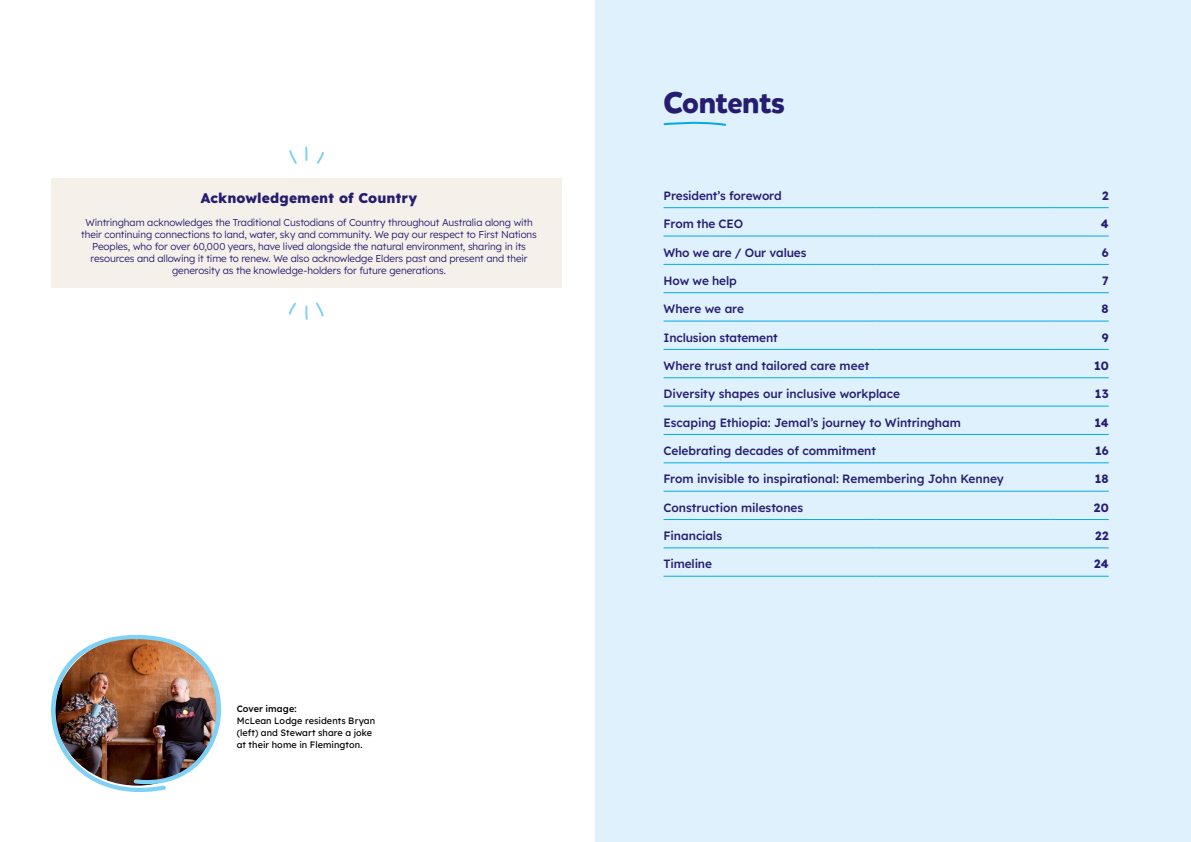
<style>
.page{position:relative;width:1191px;height:842px;background:#fff}
.page>*{position:absolute;margin:0;border:0;box-sizing:border-box;transform-origin:0 0}
.t1{font:700 30px "Mikado";letter-spacing:-.015em;color:#271d70}
.t2{font:800 14px "Lexend";letter-spacing:.01em;color:#271d70}
.t3{font:500 12px "Lexend";letter-spacing:-.01em;color:#271d70}
.t4{font:700 12px "Lexend";letter-spacing:.01em;color:#271d70}
.t5{font:300 10px/12px "Lexend";letter-spacing:-.01em;color:#271d70;text-align:center}
.t6{font:9.2px/11.7px "Lexend";letter-spacing:.01em;color:#000}
.t7{font:500 9.2px "Lexend";letter-spacing:.005em;color:#000}
</style>
<div class="page">
<div style="left:51px;top:179px;width:510px;height:109px;background:#f5f0e9"></div>
<svg style="left:289px;top:302px;width:35px;height:18px"></svg>
<svg style="left:289px;top:146px;width:35px;height:18px"></svg>
<img style="left:51px;top:634px;width:170px;height:158px">
<div style="left:595px;top:0;width:596px;height:842px;background:#def1fc"></div>
<hr style="left:663px;top:236px;width:213px;height:1px;background:#00aae7">
<hr style="left:876px;top:236px;width:174px;height:1px;background:#00aae7">
<hr style="left:1050px;top:236px;width:58px;height:1px;background:#00aae7">
<hr style="left:663px;top:264px;width:213px;height:1px;background:#00aae7">
<hr style="left:876px;top:264px;width:174px;height:1px;background:#00aae7">
<hr style="left:1050px;top:264px;width:58px;height:1px;background:#00aae7">
<hr style="left:663px;top:293px;width:213px;height:1px;background:#00aae7">
<hr style="left:876px;top:293px;width:174px;height:1px;background:#00aae7">
<hr style="left:1050px;top:293px;width:58px;height:1px;background:#00aae7">
<hr style="left:663px;top:548px;width:213px;height:1px;background:#00aae7">
<hr style="left:876px;top:548px;width:174px;height:1px;background:#00aae7">
<hr style="left:1050px;top:548px;width:58px;height:1px;background:#00aae7">
<hr style="left:663px;top:576px;width:213px;height:1px;background:#00aae7">
<hr style="left:876px;top:576px;width:174px;height:1px;background:#00aae7">
<hr style="left:1050px;top:576px;width:58px;height:1px;background:#00aae7">
<hr style="left:663px;top:207px;width:213px;height:1px;background:#00aae7">
<hr style="left:876px;top:207px;width:174px;height:1px;background:#00aae7">
<hr style="left:1050px;top:207px;width:58px;height:1px;background:#00aae7">
<hr style="left:663px;top:321px;width:213px;height:1px;background:#00aae7">
<hr style="left:876px;top:321px;width:174px;height:1px;background:#00aae7">
<hr style="left:1050px;top:321px;width:58px;height:1px;background:#00aae7">
<hr style="left:663px;top:349px;width:213px;height:1px;background:#00aae7">
<hr style="left:876px;top:349px;width:174px;height:1px;background:#00aae7">
<hr style="left:1050px;top:349px;width:58px;height:1px;background:#00aae7">
<hr style="left:663px;top:378px;width:213px;height:1px;background:#00aae7">
<hr style="left:876px;top:378px;width:174px;height:1px;background:#00aae7">
<hr style="left:1050px;top:378px;width:58px;height:1px;background:#00aae7">
<hr style="left:663px;top:406px;width:213px;height:1px;background:#00aae7">
<hr style="left:876px;top:406px;width:174px;height:1px;background:#00aae7">
<hr style="left:1050px;top:406px;width:58px;height:1px;background:#00aae7">
<hr style="left:663px;top:434px;width:213px;height:1px;background:#00aae7">
<hr style="left:876px;top:434px;width:174px;height:1px;background:#00aae7">
<hr style="left:1050px;top:434px;width:58px;height:1px;background:#00aae7">
<hr style="left:663px;top:463px;width:213px;height:1px;background:#00aae7">
<hr style="left:876px;top:463px;width:174px;height:1px;background:#00aae7">
<hr style="left:1050px;top:463px;width:58px;height:1px;background:#00aae7">
<hr style="left:663px;top:491px;width:213px;height:1px;background:#00aae7">
<hr style="left:876px;top:491px;width:174px;height:1px;background:#00aae7">
<hr style="left:1050px;top:491px;width:58px;height:1px;background:#00aae7">
<hr style="left:663px;top:519px;width:213px;height:1px;background:#00aae7">
<hr style="left:876px;top:519px;width:174px;height:1px;background:#00aae7">
<hr style="left:1050px;top:519px;width:58px;height:1px;background:#00aae7">
<svg style="left:663px;top:121px;width:64px;height:5px"></svg>
<h2 class="t2" style="left:201px;top:186px;width:218px">Acknowledgement of Country</h2>
<p class="t5" style="left:81px;top:216px;width:457px">Wintringham acknowledges the Traditional Custodians of Country throughout Australia along with their continuing connections to land, water, sky and community. We pay our respect to First Nations Peoples, who for over 60,000 years, have lived alongside the natural environment, sharing in its resources and allowing it time to renew. We also acknowledge Elders past and present and their generosity as the knowledge-holders for future generations.</p>
<p class="t7" style="left:237px;top:702px;width:61px">Cover image:</p>
<p class="t6" style="left:237px;top:714px;width:140px">McLean Lodge residents Bryan (left) and Stewart share a joke at their home in Flemington.</p>
<h1 class="t1" style="left:663px;top:84px;width:123px">Contents</h1>
<p class="t3" style="left:663px;top:187px;width:120px">President’s foreword</p>
<p class="t4" style="left:1102px;top:186px;width:8px">2</p>
<p class="t3" style="left:663px;top:215px;width:81px">From the CEO</p>
<p class="t4" style="left:1100px;top:214px;width:9px">4</p>
<p class="t3" style="left:663px;top:243px;width:144px">Who we are / Our values</p>
<p class="t4" style="left:1101px;top:243px;width:8px">6</p>
<p class="t3" style="left:663px;top:272px;width:75px">How we help</p>
<p class="t4" style="left:1102px;top:271px;width:8px">7</p>
<p class="t3" style="left:663px;top:300px;width:82px">Where we are</p>
<p class="t4" style="left:1101px;top:299px;width:9px">8</p>
<p class="t3" style="left:663px;top:328px;width:116px">Inclusion statement</p>
<p class="t4" style="left:1101px;top:328px;width:8px">9</p>
<p class="t3" style="left:663px;top:357px;width:207px">Where trust and tailored care meet</p>
<p class="t4" style="left:1094px;top:356px;width:16px">10</p>
<p class="t3" style="left:663px;top:385px;width:238px">Diversity shapes our inclusive workplace</p>
<p class="t4" style="left:1094px;top:384px;width:15px">13</p>
<p class="t3" style="left:663px;top:413px;width:299px">Escaping Ethiopia: Jemal’s journey to Wintringham</p>
<p class="t4" style="left:1094px;top:413px;width:16px">14</p>
<p class="t3" style="left:663px;top:442px;width:214px">Celebrating decades of commitment</p>
<p class="t4" style="left:1095px;top:441px;width:15px">16</p>
<p class="t3" style="left:663px;top:470px;width:342px">From invisible to inspirational: Remembering John Kenney</p>
<p class="t4" style="left:1094px;top:469px;width:15px">18</p>
<p class="t3" style="left:663px;top:498px;width:141px">Construction milestones</p>
<p class="t4" style="left:1094px;top:498px;width:16px">20</p>
<p class="t3" style="left:663px;top:527px;width:60px">Financials</p>
<p class="t4" style="left:1095px;top:526px;width:15px">22</p>
<p class="t3" style="left:663px;top:555px;width:50px">Timeline</p>
<p class="t4" style="left:1094px;top:554px;width:16px">24</p>
</div>
